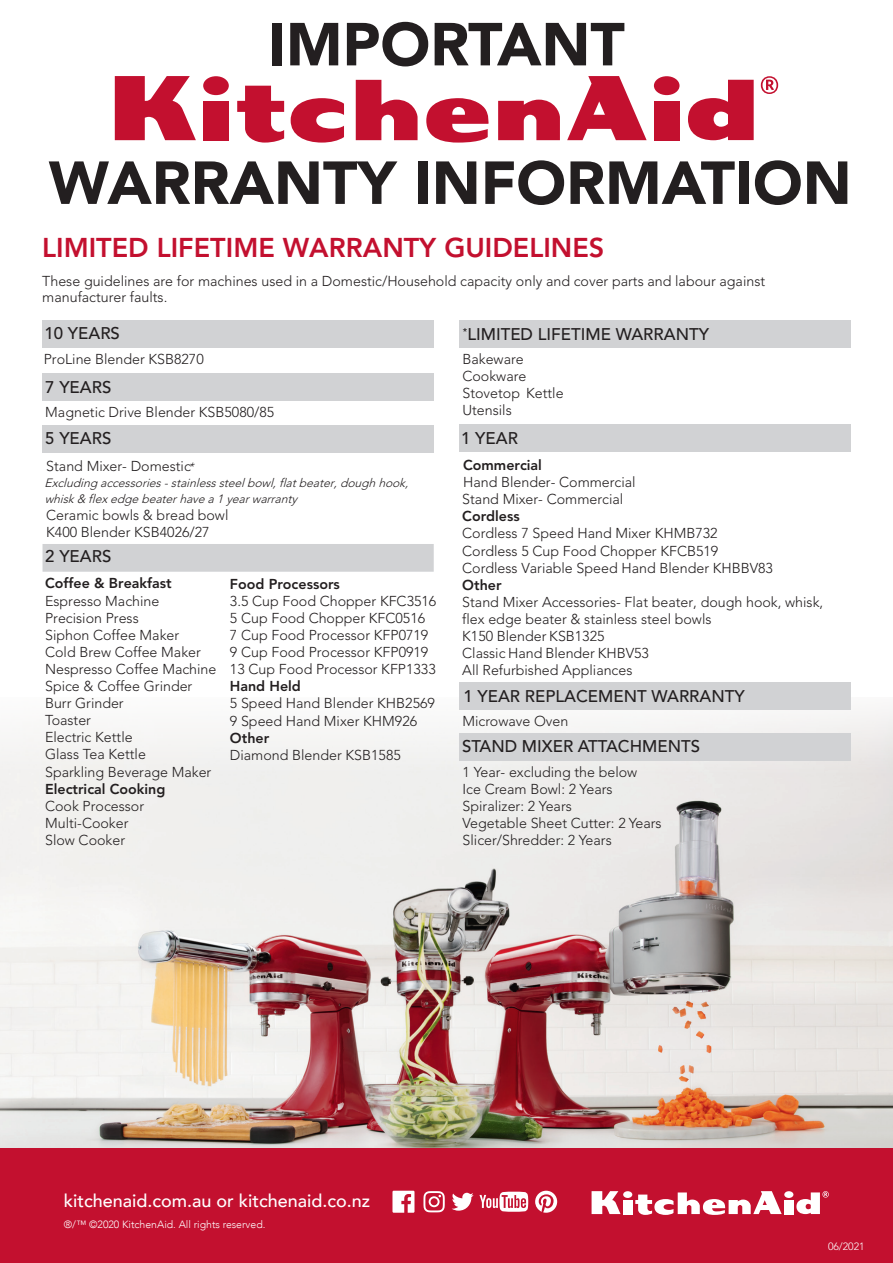
<style>
.page{position:relative;width:893px;height:1263px;background:#fff}
.page>*{position:absolute;margin:0;border:0;box-sizing:border-box;transform-origin:0 0}
.t1{font:900 60px "Avenir LT Std";color:#231f20}
.t2{font:800 27px "Avenir LT Std";color:#c3102f}
.t3{font:500 18px "Avenir";color:#fff}
.t4{font:500 16.8px "Avenir LT Std";color:#231f20}
.t5{font:300 14.25px/17.1px "Avenir LT Std";color:#231f20}
.t6{font:800 14.25px "Avenir LT Std";color:#231f20}
.t7{font:italic 300 12px/15.3px "Avenir LT Std";color:#231f20}
.t8{font:300 10.5px "Avenir";color:#fff}
.t9{font:300 10.5px "Avenir LT Std";color:#fff}
.s1{font-style:italic;font-size:12px}
</style>
<div class="page">
<div style="left:459px;top:424px;width:391px;height:28px;background:#d1d2d4"></div>
<img style="left:0;top:697px;width:893px;height:451px">
<div style="left:43px;top:320px;width:391px;height:28px;background:#d1d2d4"></div>
<div style="left:43px;top:373px;width:391px;height:27px;background:#d1d2d4"></div>
<div style="left:43px;top:425px;width:391px;height:28px;background:#d1d2d4"></div>
<div style="left:43px;top:544px;width:391px;height:28px;background:#d1d2d4"></div>
<div style="left:459px;top:320px;width:391px;height:28px;background:#d1d2d4"></div>
<div style="left:459px;top:733px;width:391px;height:28px;background:#d1d2d4"></div>
<svg style="left:237px;top:86px;width:47px;height:57px"></svg>
<div style="left:203px;top:101px;width:26px;height:39px;background:#c3102f"></div>
<div style="left:203px;top:76px;width:26px;height:19px;background:#c3102f;border-radius:50%"></div>
<svg style="left:426px;top:98px;width:63px;height:45px"></svg>
<svg style="left:356px;top:80px;width:62px;height:60px"></svg>
<svg style="left:498px;top:100px;width:62px;height:40px"></svg>
<div style="left:654px;top:101px;width:26px;height:39px;background:#c3102f"></div>
<div style="left:654px;top:76px;width:25px;height:19px;background:#c3102f;border-radius:50%"></div>
<svg style="left:567px;top:76px;width:80px;height:64px"></svg>
<svg style="left:115px;top:76px;width:81px;height:64px"></svg>
<svg style="left:291px;top:98px;width:53px;height:45px"></svg>
<svg style="left:688px;top:80px;width:66px;height:60px"></svg>
<svg style="left:761px;top:76px;width:17px;height:18px"></svg>
<div style="left:0;top:1148px;width:893px;height:115px;background:#c3102f"></div>
<div style="left:623px;top:1200px;width:9px;height:14px;background:#fff"></div>
<div style="left:623px;top:1191px;width:9px;height:7px;background:#fff;border-radius:50%"></div>
<div style="left:784px;top:1200px;width:9px;height:14px;background:#fff"></div>
<div style="left:784px;top:1191px;width:9px;height:7px;background:#fff;border-radius:50%"></div>
<svg style="left:592px;top:1191px;width:29px;height:23px"></svg>
<svg style="left:635px;top:1191px;width:147px;height:24px"></svg>
<svg style="left:796px;top:1191px;width:33px;height:23px"></svg>
<svg style="left:392px;top:1191px;width:22px;height:22px"></svg>
<svg style="left:535px;top:1191px;width:22px;height:22px"></svg>
<svg style="left:452px;top:1192px;width:76px;height:20px"></svg>
<svg style="left:423px;top:1191px;width:22px;height:21px"></svg>
<div style="left:459px;top:682px;width:391px;height:28px;background:#d1d2d4"></div>
<h1 class="t1" style="left:268px;top:8px;width:358px">IMPORTANT</h1>
<h1 class="t1" style="left:49px;top:147px;width:804px">WARRANTY INFORMATION</h1>
<h2 class="t2" style="left:42px;top:231px;width:564px">LIMITED LIFETIME WARRANTY GUIDELINES</h2>
<p class="t5" style="left:42px;top:274px;width:724px;line-height:15.8px">These guidelines are for machines used in a Domestic/Household capacity only and cover parts and labour against manufacturer faults.</p>
<p class="t4" style="left:45px;top:324px;width:77px">10 YEARS</p>
<p class="t5" style="left:44px;top:350px;width:162px">ProLine Blender KSB8270</p>
<p class="t4" style="left:45px;top:377px;width:68px">7 YEARS</p>
<p class="t5" style="left:45px;top:404px;width:230px">Magnetic Drive Blender KSB5080/85</p>
<p class="t4" style="left:45px;top:429px;width:68px">5 YEARS</p>
<p class="t5" style="left:46px;top:458px;width:153px">Stand Mixer- Domestic<span class="s1">*</span></p>
<p class="t7" style="left:45px;top:476px;width:369px">Excluding accessories -stainlesssteelbowl, flatbeater,doughhook, whisk&amp; flexedgebeaterhavea1yearwarranty</p>
<p class="t5" style="left:46px;top:507px;width:184px">Ceramic bowls &amp; bread bowl<br>K400 Blender KSB4026/27</p>
<p class="t4" style="left:45px;top:546px;width:68px">2 YEARS</p>
<p class="t6" style="left:45px;top:575px;width:128px">Coffee &amp; Breakfast</p>
<p class="t5" style="left:45px;top:592px;width:173px">Espresso Machine<br>Precision Press<br>Siphon Coffee Maker<br>Cold Brew Coffee Maker<br>Nespresso Coffee Machine<br>Spice &amp; Coffee Grinder<br>Burr Grinder<br>Toaster<br>Electric Kettle<br>Glass Tea Kettle<br>Sparkling Beverage Maker</p>
<p class="t6" style="left:45px;top:780px;width:122px">Electrical Cooking</p>
<p class="t5" style="left:45px;top:797px;width:101px">Cook Processor<br>Multi-Cooker<br>Slow Cooker</p>
<p class="t6" style="left:230px;top:575px;width:111px">Food Processors</p>
<p class="t5" style="left:230px;top:592px;width:208px">3.5 Cup Food Chopper KFC3516<br>5 Cup Food Chopper KFC0516<br>7 Cup Food Processor KFP0719<br>9 Cup Food Processor KFP0919<br>13 Cup Food Processor KFP1333</p>
<p class="t6" style="left:230px;top:678px;width:73px">Hand Held</p>
<p class="t5" style="left:230px;top:695px;width:206px">5 Speed Hand Blender KHB2569<br>9 Speed Hand Mixer KHM926</p>
<p class="t6" style="left:230px;top:729px;width:41px">Other</p>
<p class="t5" style="left:230px;top:746px;width:172px">Diamond Blender KSB1585</p>
<p class="t4" style="left:463px;top:325px;width:248px"><sup>*</sup>LIMITED LIFETIME WARRANTY</p>
<p class="t5" style="left:462px;top:350px;width:103px">Bakeware<br>Cookware<br>Stovetop Kettle<br>Utensils</p>
<p class="t4" style="left:461px;top:429px;width:58px">1 YEAR</p>
<p class="t6" style="left:463px;top:457px;width:80px">Commercial</p>
<p class="t5" style="left:462px;top:474px;width:175px">Hand Blender- Commercial<br>Stand Mixer- Commercial</p>
<p class="t6" style="left:462px;top:508px;width:59px">Cordless</p>
<p class="t5" style="left:462px;top:525px;width:312px">Cordless 7 Speed Hand Mixer KHMB732<br>Cordless 5 Cup Food Chopper KFCB519<br>Cordless Variable Speed Hand Blender KHBBV83</p>
<p class="t6" style="left:462px;top:576px;width:41px">Other</p>
<p class="t5" style="left:462px;top:593px;width:362px">Stand Mixer Accessories- Flat beater, dough hook, whisk, flex edge beater &amp; stainless steel bowls<br>K150 Blender KSB1325<br>Classic Hand Blender KHBV53<br>All Refurbished Appliances</p>
<p class="t5" style="left:462px;top:713px;width:107px">Microwave Oven</p>
<p class="t4" style="left:462px;top:736px;width:240px">STAND MIXER ATTACHMENTS</p>
<p class="t5" style="left:463px;top:764px;width:201px">1 Year- excluding the below<br>Ice Cream Bowl: 2 Years<br>Spiralizer: 2 Years<br>Vegetable Sheet Cutter: 2 Years<br>Slicer/Shredder: 2 Years</p>
<p class="t4" style="left:463px;top:686px;width:283px">1 YEAR REPLACEMENT WARRANTY</p>
<p class="t3" style="left:64px;top:1185px;width:308px">kitchenaid.com.au or kitchenaid.co.nz</p>
<p class="t8" style="left:64px;top:1218px;width:203px">®/™ ©2020 KitchenAid. All rights reserved.</p>
<p class="t9" style="left:828px;top:1240px;width:38px">06/2021</p>
</div>
